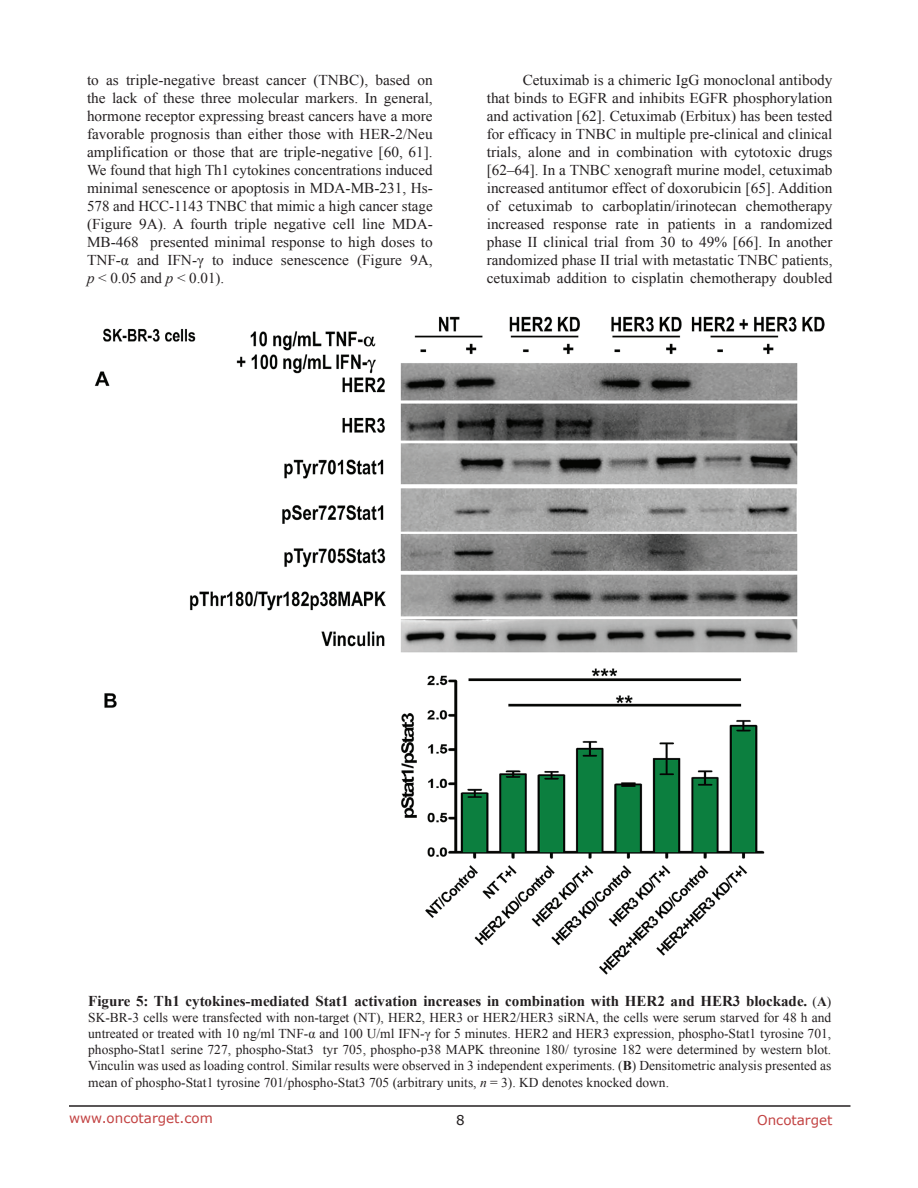
<style>
.page{position:relative;width:918px;height:1188px;background:#fff}
.page>*{position:absolute;margin:0;border:0;box-sizing:border-box;transform-origin:0 0}
.t1{font:15px/18px "Times New Roman";color:#231f20;text-align:justify}
.t2{font:700 15px "Times New Roman";color:#231f20}
.t3{font:13.5px/16.2px "Times New Roman";color:#231f20;text-align:justify}
.t4{font:13.5px "Verdana";color:#c24141}
.t5{font:13.5px "Verdana";color:#231f20}
.s1{font-style:italic}
.s2{font-weight:400;font-size:13.5px}
.s3{font-size:13.5px}
.s4{font-weight:700}
</style>
<div class="page">
<hr style="left:69px;top:1105px;width:781px;height:2px;background:#231f20">
<img style="left:95px;top:317px;width:730px;height:658px">
<p class="t1" style="left:87px;top:71px;width:347px">to as triple-negative breast cancer (TNBC), based on the lack of these three molecular markers. In general, hormone receptor expressing breast cancers have a more favorable prognosis than either those with HER-2/Neu amplification or those that are triple-negative [60, 61].<br>We found that high Th1 cytokines concentrations induced minimal senescence or apoptosis in MDA-MB-231, Hs-578 and HCC-1143 TNBC that mimic a high cancer stage (Figure 9A). A fourth triple negative cell line MDA-MB-468 presented minimal response to high doses to TNF-α and IFN-γ to induce senescence (Figure 9A, <span class="s1">p</span> &lt; 0.05 and <span class="s1">p</span> &lt; 0.01).</p>
<p class="t1" style="left:487px;top:71px;width:347px;text-indent:36px">Cetuximab is a chimeric IgG monoclonal antibody that binds to EGFR and inhibits EGFR phosphorylation and activation [62]. Cetuximab (Erbitux) has been tested for efficacy in TNBC in multiple pre-clinical and clinical trials, alone and in combination with cytotoxic drugs [62–64]. In a TNBC xenograft murine model, cetuximab increased antitumor effect of doxorubicin [65]. Addition of cetuximab to carboplatin/irinotecan chemotherapy increased response rate in patients in a randomized phase II clinical trial from 30 to 49% [66]. In another randomized phase II trial with metastatic TNBC patients, cetuximab addition to cisplatin chemotherapy doubled</p>
<p class="t2" style="left:88px;top:990px;width:745px">Figure 5: Th1 cytokines-mediated Stat1 activation increases in combination with HER2 and HER3 blockade. <span class="s2">(</span><span class="s3">A</span><span class="s2">)</span></p>
<p class="t3" style="left:88px;top:1009px;width:745px">SK-BR-3 cells were transfected with non-target (NT), HER2, HER3 or HER2/HER3 siRNA, the cells were serum starved for 48 h and untreated or treated with 10 ng/ml TNF-α and 100 U/ml IFN-γ for 5 minutes. HER2 and HER3 expression, phospho-Stat1 tyrosine 701, phospho-Stat1 serine 727, phospho-Stat3 tyr 705, phospho-p38 MAPK threonine 180/ tyrosine 182 were determined by western blot.<br>Vinculin was used as loading control. Similar results were observed in 3 independent experiments. (<span class="s4">B</span>) Densitometric analysis presented as mean of phospho-Stat1 tyrosine 701/phospho-Stat3 705 (arbitrary units, <span class="s1">n</span> = 3). KD denotes knocked down.</p>
<p class="t4" style="left:69px;top:1109px;width:145px">www.oncotarget.com</p>
<p class="t5" style="left:456px;top:1111px;width:10px">8</p>
<p class="t4" style="left:757px;top:1111px;width:77px">Oncotarget</p>
</div>
